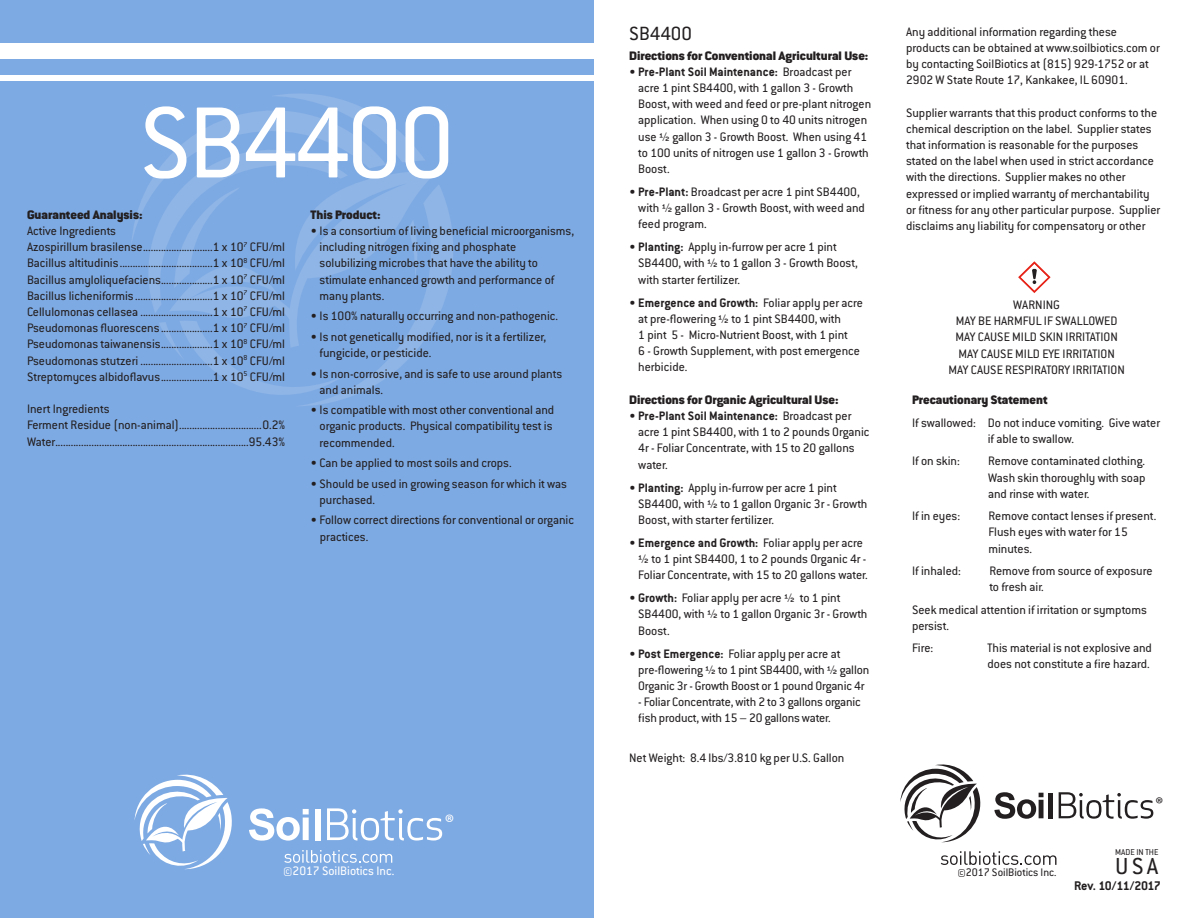
<style>
.page{position:relative;width:1188px;height:918px;background:#fff}
.page>*{position:absolute;margin:0;border:0;box-sizing:border-box;transform-origin:0 0}
.t1{font:111px "Conduit ITC Std";letter-spacing:-.03em;color:#fff}
.t2{font:25.5px "Conduit ITC Std";color:#231f20}
.t3{font:22.65px "Myriad Pro";color:#fff}
.t4{font:21px "Conduit ITC Std";color:#231f20}
.t5{font:18.6px "Myriad Pro";color:#231f20}
.t6{font:700 13.8px "Conduit ITC Std";letter-spacing:-.04em;color:#231f20}
.t7{font:13.5px/16.2px "Conduit ITC Std";color:#231f20}
.t8{font:900 13.5px/16.2px "Conduit ITC Std";color:#231f20}
.t9{font:13.5px "Conduit ITC Std";color:#fff}
.t10{font:12px "Conduit ITC Std";color:#231f20}
.t11{font:9.45px "Conduit ITC Std";color:#231f20}
.s1{font-weight:400}
.s2{font-weight:700}
</style>
<div class="page">
<svg style="left:1018px;top:261px;width:33px;height:32px"></svg>
<div style="left:0;top:0;width:594px;height:918px;background:#7eaae3"></div>
<svg style="left:132px;top:94px;width:321px;height:312px"></svg>
<svg style="left:169px;top:164px;width:271px;height:184px"></svg>
<svg style="left:135px;top:774px;width:97px;height:96px"></svg>
<svg style="left:249px;top:808px;width:60px;height:33px"></svg>
<div style="left:315px;top:809px;width:6px;height:31px;background:#fff"></div>
<svg style="left:327px;top:808px;width:115px;height:33px"></svg>
<svg style="left:284px;top:850px;width:108px;height:13px"></svg>
<div style="left:0;top:44px;width:652px;height:15px;background:#fff"></div>
<div style="left:0;top:75px;width:652px;height:5px;background:#fff"></div>
<svg style="left:941px;top:851px;width:115px;height:14px"></svg>
<svg style="left:900px;top:764px;width:81px;height:79px"></svg>
<svg style="left:994px;top:792px;width:50px;height:27px"></svg>
<hr style="left:1049px;top:793px;width:4px;height:25px;background:#231f20">
<svg style="left:1059px;top:792px;width:94px;height:27px"></svg>
<p class="t1" style="left:139px;top:76px;width:317px">SB4400</p>
<p class="t8" style="left:27px;top:207px;width:117px">Guaranteed Analysis:<br><span class="s1">Active Ingredients</span></p>
<p class="t7" style="left:27px;top:238px;width:260px">Azospirillum brasilense...........................1 x 10<sup>7</sup> CFU/ml</p>
<p class="t7" style="left:27px;top:255px;width:260px">Bacillus altitudinis....................................1 x 10<sup>8</sup> CFU/ml</p>
<p class="t7" style="left:27px;top:271px;width:260px">Bacillus amyloliquefaciens....................1 x 10<sup>7</sup> CFU/ml</p>
<p class="t7" style="left:27px;top:287px;width:260px">Bacillus licheniformis ..............................1 x 10<sup>7</sup> CFU/ml</p>
<p class="t7" style="left:27px;top:303px;width:260px">Cellulomonas cellasea ............................1 x 10<sup>7</sup> CFU/ml</p>
<p class="t7" style="left:27px;top:319px;width:260px">Pseudomonas fluorescens ....................1 x 10<sup>7</sup> CFU/ml</p>
<p class="t7" style="left:27px;top:336px;width:260px">Pseudomonas taiwanensis....................1 x 10<sup>8</sup> CFU/ml</p>
<p class="t7" style="left:27px;top:352px;width:260px">Pseudomonas stutzeri ............................1 x 10<sup>8</sup> CFU/ml</p>
<p class="t7" style="left:27px;top:368px;width:260px">Streptomyces albidoflavus....................1 x 10<sup>5</sup> CFU/ml</p>
<p class="t7" style="left:27px;top:400px;width:84px">Inert Ingredients</p>
<p class="t7" style="left:27px;top:417px;width:260px">Ferment Residue (non-animal)................................0.2%</p>
<p class="t7" style="left:27px;top:433px;width:260px">Water...........................................................................95.43%</p>
<p class="t8" style="left:310px;top:207px;width:72px">This Product:</p>
<p class="t7" style="left:320px;top:222px;width:256px;text-indent:-9px">• Is a consortium of living beneficial microorganisms, including nitrogen fixing and phosphate solubilizing microbes that have the ability to stimulate enhanced growth and performance of many plants.</p>
<p class="t7" style="left:310px;top:308px;width:249px">• Is 100% naturally occurring and non-pathogenic.</p>
<p class="t7" style="left:320px;top:328px;width:228px;text-indent:-9px">• Is not genetically modified, nor is it a fertilizer, fungicide, or pesticide.</p>
<p class="t7" style="left:320px;top:365px;width:244px;text-indent:-9px">• Is non-corrosive, and is safe to use around plants and animals.</p>
<p class="t7" style="left:320px;top:402px;width:236px;text-indent:-9px">• Is compatible with most other conventional and organic products. Physical compatibility test is recommended.</p>
<p class="t7" style="left:310px;top:454px;width:203px">• Can be applied to most soils and crops.</p>
<p class="t7" style="left:320px;top:475px;width:249px;text-indent:-9px">• Should be used in growing season for which it was purchased.</p>
<p class="t7" style="left:320px;top:512px;width:256px;text-indent:-9px">• Follow correct directions for conventional or organic practices.</p>
<h3 class="t3" style="left:445px;top:809px;width:11px">®</h3>
<p class="t9" style="left:283px;top:862px;width:113px">©2017 SoilBiotics Inc.</p>
<p class="t4" style="left:629px;top:21px;width:64px">SB4400</p>
<p class="t8" style="left:629px;top:47px;width:241px">Directions for Conventional Agricultural Use:</p>
<p class="t7" style="left:638px;top:63px;width:234px;text-indent:-9px">• <span class="s2">Pre-Plant Soil Maintenance:</span> Broadcast per acre 1 pint SB4400, with 1 gallon 3 - Growth Boost, with weed and feed or pre-plant nitrogen application. When using 0 to 40 units nitrogen use ½ gallon 3 - Growth Boost. When using 41 to 100 units of nitrogen use 1 gallon 3 - Growth Boost.</p>
<p class="t7" style="left:638px;top:183px;width:228px;text-indent:-9px">• <span class="s2">Pre-Plant:</span> Broadcast per acre 1 pint SB4400, with ½ gallon 3 - Growth Boost, with weed and feed program.</p>
<p class="t7" style="left:638px;top:239px;width:221px;text-indent:-9px">• <span class="s2">Planting:</span> Apply in-furrow per acre 1 pint<br>SB4400, with ½ to 1 gallon 3 - Growth Boost, with starter fertilizer.</p>
<p class="t7" style="left:638px;top:294px;width:226px;text-indent:-9px">• <span class="s2">Emergence and Growth:</span> Foliar apply per acre at pre-flowering ½ to 1 pint SB4400, with<br>1 pint 5 - Micro-Nutrient Boost, with 1 pint<br>6 - Growth Supplement, with post emergence herbicide.</p>
<p class="t8" style="left:629px;top:392px;width:211px">Directions for Organic Agricultural Use:</p>
<p class="t7" style="left:638px;top:407px;width:233px;text-indent:-9px">• <span class="s2">Pre-Plant Soil Maintenance:</span> Broadcast per acre 1 pint SB4400, with 1 to 2 pounds Organic 4r - Foliar Concentrate, with 15 to 20 gallons water.</p>
<p class="t7" style="left:638px;top:479px;width:231px;text-indent:-9px">• <span class="s2">Planting:</span> Apply in-furrow per acre 1 pint<br>SB4400, with ½ to 1 gallon Organic 3r - Growth<br>Boost, with starter fertilizer.</p>
<p class="t7" style="left:638px;top:534px;width:231px;text-indent:-9px">• <span class="s2">Emergence and Growth:</span> Foliar apply per acre ½ to 1 pint SB4400, 1 to 2 pounds Organic 4r -<br>Foliar Concentrate, with 15 to 20 gallons water.</p>
<p class="t7" style="left:638px;top:590px;width:231px;text-indent:-9px">• <span class="s2">Growth:</span> Foliar apply per acre ½ to 1 pint<br>SB4400, with ½ to 1 gallon Organic 3r - Growth<br>Boost.</p>
<p class="t7" style="left:638px;top:645px;width:233px;text-indent:-9px">• <span class="s2">Post Emergence:</span> Foliar apply per acre at pre-flowering ½ to 1 pint SB4400, with ½ gallon<br>Organic 3r - Growth Boost or 1 pound Organic 4r</p>
<p class="t7" style="left:638px;top:693px;width:224px">- Foliar Concentrate, with 2 to 3 gallons organic fish product, with 15 – 20 gallons water.</p>
<p class="t7" style="left:629px;top:749px;width:217px">Net Weight: 8.4 lbs/3.810 kg per U.S. Gallon</p>
<p class="t7" style="left:906px;top:23px;width:255px">Any additional information regarding these products can be obtained at www.soilbiotics.com or by contacting SoilBiotics at (815) 929-1752 or at 2902 W State Route 17, Kankakee, IL 60901.</p>
<p class="t7" style="left:906px;top:104px;width:256px">Supplier warrants that this product conforms to the chemical description on the label. Supplier states that information is reasonable for the purposes stated on the label when used in strict accordance with the directions. Supplier makes no other expressed or implied warranty of merchantability or fitness for any other particular purpose. Supplier disclaims any liability for compensatory or other</p>
<p class="t7" style="left:1013px;top:296px;width:48px">WARNING</p>
<p class="t7" style="left:956px;top:313px;width:163px">MAY BE HARMFUL IF SWALLOWED</p>
<p class="t7" style="left:955px;top:329px;width:164px">MAY CAUSE MILD SKIN IRRITATION</p>
<p class="t7" style="left:959px;top:345px;width:158px">MAY CAUSE MILD EYE IRRITATION</p>
<p class="t7" style="left:949px;top:361px;width:178px">MAY CAUSE RESPIRATORY IRRITATION</p>
<p class="t8" style="left:912px;top:392px;width:137px">Precautionary Statement</p>
<p class="t7" style="left:988px;top:414px;width:174px;text-indent:-76px">If swallowed: Do not induce vomiting. Give water if able to swallow.</p>
<p class="t7" style="left:912px;top:453px;width:49px">If on skin:</p>
<p class="t7" style="left:988px;top:453px;width:159px;text-align:justify">Remove contaminated clothing.<br>Wash skin thoroughly with soap and rinse with water.</p>
<p class="t7" style="left:912px;top:507px;width:50px">If in eyes:</p>
<p class="t7" style="left:988px;top:507px;width:169px">Remove contact lenses if present.<br>Flush eyes with water for 15 minutes.</p>
<p class="t7" style="left:912px;top:562px;width:50px">If inhaled:</p>
<p class="t7" style="left:989px;top:562px;width:165px">Remove from source of exposure to fresh air.</p>
<p class="t7" style="left:912px;top:601px;width:236px">Seek medical attention if irritation or symptoms persist.</p>
<p class="t7" style="left:912px;top:640px;width:23px">Fire:</p>
<p class="t7" style="left:988px;top:640px;width:166px">This material is not explosive and does not constitute a fire hazard.</p>
<p class="t10" style="left:957px;top:865px;width:101px">©2017 SoilBiotics Inc.</p>
<h3 class="t5" style="left:1155px;top:793px;width:9px">®</h3>
<p class="t11" style="left:1115px;top:847px;width:45px">MADE IN THE</p>
<p class="t2" style="left:1115px;top:851px;width:45px">USA</p>
<p class="t6" style="left:1074px;top:878px;width:88px">Rev. 10/11/2017</p>
</div>
